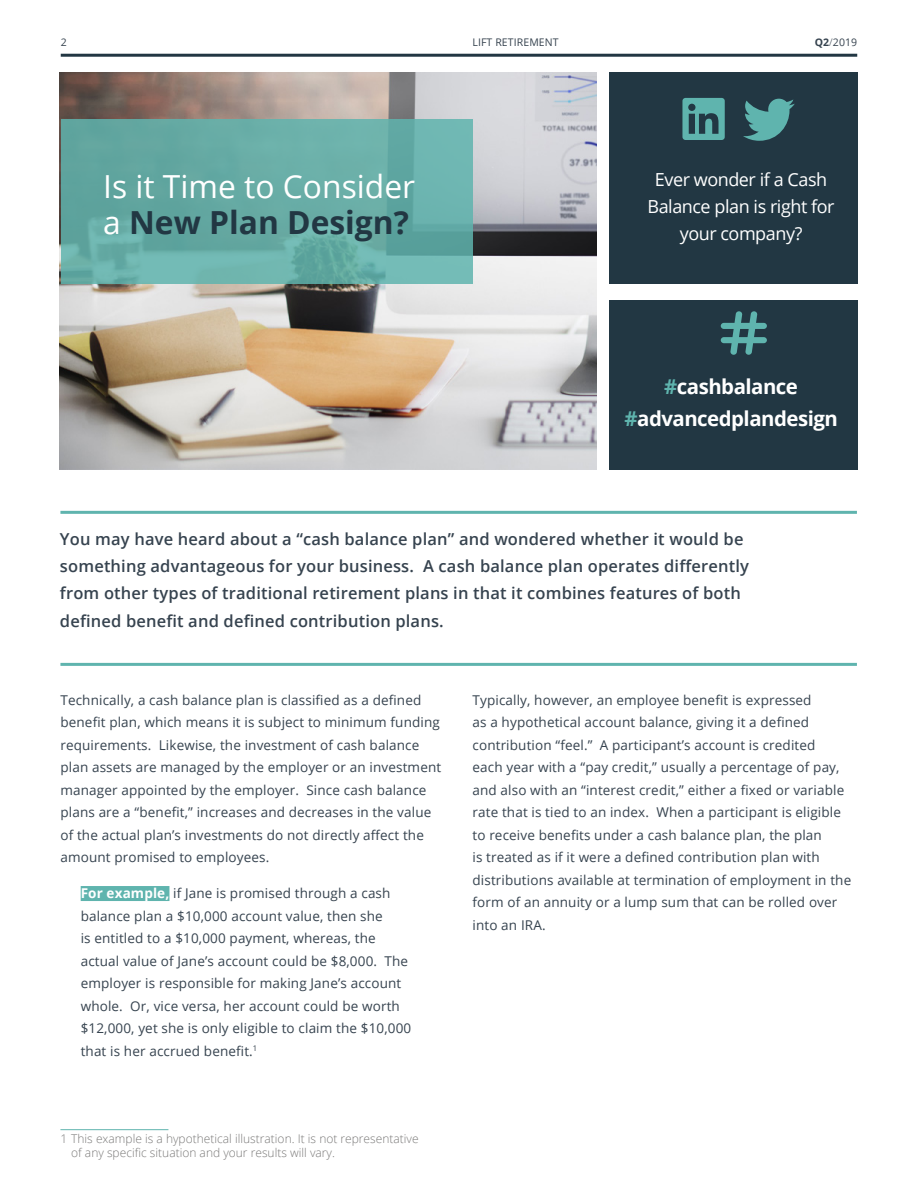
<style>
.page{position:relative;width:918px;height:1188px;background:#fff}
.page>*{position:absolute;margin:0;border:0;box-sizing:border-box;transform-origin:0 0}
.t1{font:31.8px/35.7px "Open Sans";color:#fff}
.t2{font:700 20.4px/31.8px "Open Sans";letter-spacing:-.025em;color:#fff;text-align:center}
.t3{font:18px/27px "Open Sans";letter-spacing:-.025em;color:#fff;text-align:center}
.t4{font:600 16.5px/27.3px "Open Sans";letter-spacing:.01em;color:#36434f}
.t5{font:13.5px/22.5px "Open Sans";letter-spacing:.01em;color:#36434f}
.t6{font:300 12px/13.5px "Open Sans";color:#7a7978}
.t7{font:10.5px "Open Sans";letter-spacing:.01em;color:#36434f}
.s1{font-weight:700}
.s2{font-weight:300}
.s3{font-weight:700;color:#223743}
.s4{color:#5fb4ae}
.s5{font-weight:700;color:#fff}
</style>
<div class="page">
<hr style="left:60px;top:511px;width:797px;height:3px;background:#5fb4ae">
<img style="left:60px;top:72px;width:536px;height:398px">
<svg style="left:61px;top:119px;width:411px;height:165px;background:#67aca6"></svg>
<div style="left:609px;top:72px;width:248px;height:212px;background:#223743"></div>
<div style="left:609px;top:300px;width:248px;height:170px;background:#223743"></div>
<hr style="left:61px;top:54px;width:796px;height:3px;background:#223743">
<svg style="left:743px;top:99px;width:52px;height:42px"></svg>
<svg style="left:682px;top:98px;width:43px;height:42px"></svg>
<svg style="left:721px;top:311px;width:46px;height:44px"></svg>
<div style="left:81px;top:886px;width:88px;height:15px;background:#5fb4ae"></div>
<hr style="left:60px;top:1129px;width:108px;height:1px;background:#5fb4ae">
<hr style="left:60px;top:663px;width:797px;height:3px;background:#5fb4ae">
<p class="t7" style="left:61px;top:35px;width:8px">2</p>
<p class="t7" style="left:472px;top:35px;width:88px">LIFT RETIREMENT</p>
<p class="t7" style="left:815px;top:35px;width:44px"><span class="s1">Q2</span><span class="s2">/</span>2019</p>
<h1 class="t1" style="left:103px;top:168px;width:314px">Is it Time to Consider a <span class="s3">New Plan Design?</span></h1>
<h3 class="t3" style="left:647px;top:165px;width:189px">Ever wonder if a Cash<br>Balance plan is right for your company?</h3>
<h2 class="t2" style="left:625px;top:370px;width:215px"><span class="s4">#</span>cashbalance <span class="s4">#</span>advancedplandesign</h2>
<p class="t4" style="left:60px;top:525px;width:691px">You may have heard about a “cash balance plan” and wondered whether it would be something advantageous for your business. A cash balance plan operates differently from other types of traditional retirement plans in that it combines features of both defined benefit and defined contribution plans.</p>
<p class="t5" style="left:60px;top:688px;width:382px">Technically, a cash balance plan is classified as a defined benefit plan, which means it is subject to minimum funding requirements. Likewise, the investment of cash balance plan assets are managed by the employer or an investment manager appointed by the employer. Since cash balance plans are a “benefit,” increases and decreases in the value of the actual plan’s investments do not directly affect the amount promised to employees.</p>
<p class="t5" style="left:81px;top:882px;width:332px"><span class="s5">For example,</span> if Jane is promised through a cash balance plan a $10,000 account value, then she<br>is entitled to a $10,000 payment, whereas, the actual value of Jane’s account could be $8,000. The employer is responsible for making Jane’s account whole. Or, vice versa, her account could be worth $12,000, yet she is only eligible to claim the $10,000 that is her accrued benefit.<sup>1</sup></p>
<p class="t6" style="left:71px;top:1132px;width:349px;text-indent:-11px">1 This example is a hypothetical illustration. It is not representative of any specific situation and your results will vary.</p>
<p class="t5" style="left:472px;top:688px;width:380px">Typically, however, an employee benefit is expressed<br>as a hypothetical account balance, giving it a defined contribution “feel.” A participant’s account is credited<br>each year with a “pay credit,” usually a percentage of pay, and also with an “interest credit,” either a fixed or variable rate that is tied to an index. When a participant is eligible to receive benefits under a cash balance plan, the plan<br>is treated as if it were a defined contribution plan with distributions available at termination of employment in the form of an annuity or a lump sum that can be rolled over into an IRA.</p>
</div>
